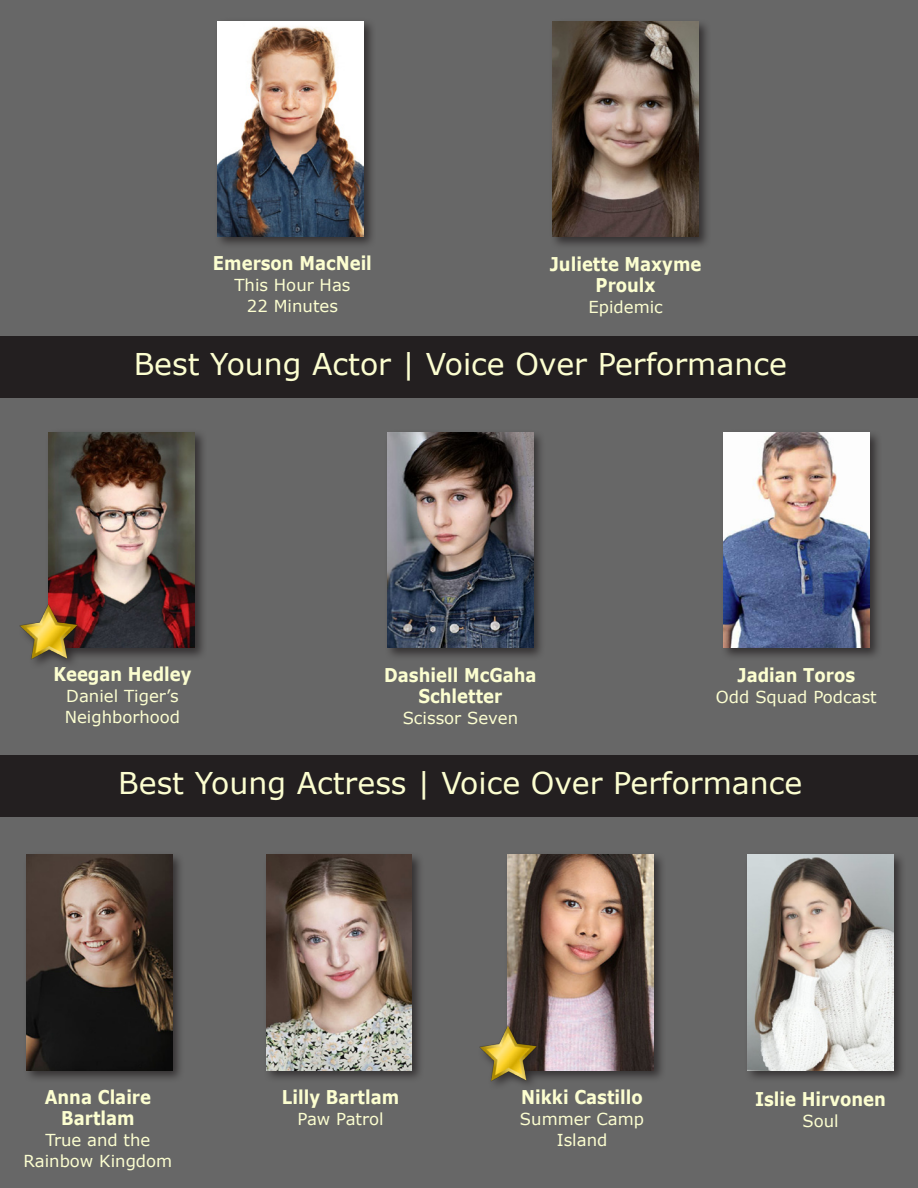
<style>
.page{position:relative;width:918px;height:1188px;background:#676767}
.page>*{position:absolute;margin:0;border:0;box-sizing:border-box;transform-origin:0 0}
.t1{font:30px "Verdana";color:#fcfed0}
.t2{font:700 18.9px/21px "Verdana";color:#fcfed0;text-align:center;scale:.87 1}
.t3{font:16.5px/21px "Verdana";color:#fcfed0;text-align:center}
</style>
<div class="page">
<div style="left:549px;top:18px;width:162px;height:231px;background:#231f20;opacity:.75"></div>
<img style="left:553px;top:21px;width:145px;height:216px">
<div style="left:214px;top:18px;width:162px;height:232px;background:#231f20;opacity:.75"></div>
<img style="left:218px;top:21px;width:145px;height:216px">
<div style="left:0;top:336px;width:918px;height:61px;background:#231f20"></div>
<div style="left:384px;top:429px;width:162px;height:232px;background:#231f20;opacity:.75"></div>
<img style="left:388px;top:432px;width:145px;height:216px">
<div style="left:720px;top:429px;width:162px;height:232px;background:#231f20;opacity:.75"></div>
<img style="left:724px;top:432px;width:145px;height:216px">
<div style="left:45px;top:429px;width:162px;height:232px;background:#231f20;opacity:.75"></div>
<img style="left:49px;top:432px;width:145px;height:216px">
<div style="left:0;top:755px;width:918px;height:61px;background:#231f20"></div>
<div style="left:263px;top:851px;width:162px;height:232px;background:#231f20;opacity:.75"></div>
<img style="left:266px;top:855px;width:146px;height:215px">
<div style="left:504px;top:851px;width:162px;height:232px;background:#231f20;opacity:.75"></div>
<img style="left:508px;top:855px;width:145px;height:215px">
<div style="left:23px;top:851px;width:162px;height:232px;background:#231f20;opacity:.75"></div>
<img style="left:26px;top:854px;width:146px;height:216px">
<div style="left:744px;top:851px;width:162px;height:232px;background:#231f20;opacity:.75"></div>
<img style="left:748px;top:855px;width:145px;height:215px">
<div style="left:17px;top:600px;width:70px;height:68px;background:#231f20;opacity:.75"></div>
<img style="left:17px;top:600px;width:63px;height:64px">
<div style="left:476px;top:1022px;width:71px;height:68px;background:#231f20;opacity:.75"></div>
<img style="left:476px;top:1022px;width:64px;height:63px">
<p class="t2" style="left:213px;top:252px;width:184px">Emerson MacNeil</p>
<p class="t3" style="left:234px;top:275px;width:118px">This Hour Has<br>22 Minutes</p>
<p class="t2" style="left:550px;top:253px;width:176px">Juliette Maxyme<br>Proulx</p>
<p class="t3" style="left:588px;top:296px;width:76px">Epidemic</p>
<h1 class="t1" style="left:134px;top:344px;width:655px">Best Young Actor | Voice Over Performance</h1>
<p class="t2" style="left:53px;top:664px;width:160px">Keegan Hedley</p>
<p class="t3" style="left:65px;top:686px;width:117px;text-align:left">Daniel Tiger’s<br>Neighborhood</p>
<p class="t2" style="left:384px;top:664px;width:177px">Dashiell McGaha<br>Schletter</p>
<p class="t3" style="left:403px;top:707px;width:117px">Scissor Seven</p>
<p class="t2" style="left:738px;top:664px;width:137px">Jadian Toros</p>
<p class="t3" style="left:716px;top:686px;width:162px">Odd Squad Podcast</p>
<h1 class="t1" style="left:118px;top:763px;width:686px">Best Young Actress | Voice Over Performance</h1>
<p class="t2" style="left:45px;top:1086px;width:124px">Anna Claire<br>Bartlam</p>
<p class="t3" style="left:24px;top:1129px;width:150px">True and the<br>Rainbow Kingdom</p>
<p class="t2" style="left:282px;top:1086px;width:136px">Lilly Bartlam</p>
<p class="t3" style="left:297px;top:1108px;width:88px">Paw Patrol</p>
<p class="t2" style="left:521px;top:1086px;width:141px">Nikki Castillo</p>
<p class="t3" style="left:520px;top:1108px;width:126px">Summer Camp<br>Island</p>
<p class="t2" style="left:755px;top:1088px;width:152px">Islie Hirvonen</p>
<p class="t3" style="left:802px;top:1110px;width:38px">Soul</p>
</div>
